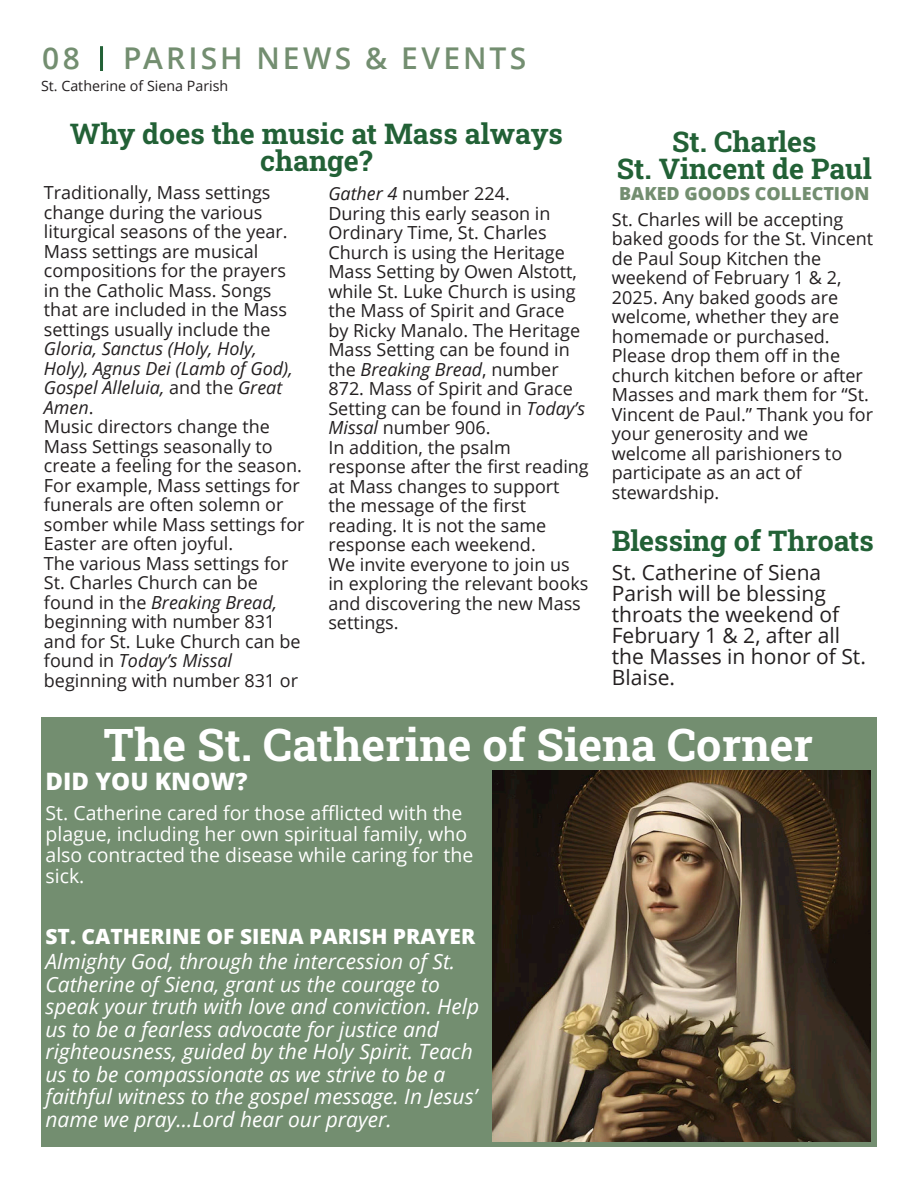
<style>
.page{position:relative;width:918px;height:1188px;background:#fff}
.page>*{position:absolute;margin:0;border:0;box-sizing:border-box;transform-origin:0 0}
.Secondary_Subhead{font:700 45px "Roboto Slab";color:#fff}
.Page_Title{font:600 30px "Open Sans";letter-spacing:.105em;color:#738e70}
.t1{font:700 28.5px/27px "Roboto Slab";color:#226136;text-align:center}
.t2{font:800 24px "Open Sans";color:#fff}
.Secondary_Subhead-2{font:italic 21px/22.5px "Open Sans";color:#fff}
.t3{font:21px/21px "Open Sans";color:#231f20}
.Secondary_Subhead-3{font:800 21px "Open Sans";color:#fff}
.t4{font:19.5px/21px "Open Sans";color:#fff}
.Main_Body_Paragraph{font:18px/19.5px "Open Sans";color:#231f20}
.t5{font:800 18px "Open Sans";color:#738e70}
.t6{font:14.25px "Open Sans";color:#231f20}
.s1{font-style:italic}
</style>
<div class="page">
<hr style="left:100px;top:46px;width:3px;height:25px;background:#226136">
<div style="left:41px;top:717px;width:836px;height:430px;background:#738e70"></div>
<img style="left:492px;top:770px;width:379px;height:372px">
<p class="Page_Title" style="left:42px;top:38px;width:39px">08</p>
<p class="Page_Title" style="left:123px;top:38px;width:405px">PARISH NEWS &amp; EVENTS</p>
<p class="t6" style="left:41px;top:76px;width:189px">St. Catherine of Siena Parish</p>
<p class="t1" style="left:70px;top:120px;width:495px">Why does the music at Mass always change?</p>
<p class="Main_Body_Paragraph" style="left:44px;top:183px;width:250px">Traditionally, Mass settings change during the various liturgical seasons of the year.<br>Mass settings are musical compositions for the prayers in the Catholic Mass. Songs that are included in the Mass settings usually include the<br><span class="s1">Gloria, Sanctus (Holy, Holy,<br>Holy), Agnus Dei (Lamb of God),<br>Gospel Alleluia,</span> and the <span class="s1">Great<br>Amen</span>.</p>
<p class="Main_Body_Paragraph" style="left:44px;top:417px;width:262px">Music directors change the<br>Mass Settings seasonally to create a feeling for the season.<br>For example, Mass settings for funerals are often solemn or somber while Mass settings for<br>Easter are often joyful.</p>
<p class="Main_Body_Paragraph" style="left:44px;top:553px;width:258px">The various Mass settings for<br>St. Charles Church can be found in the <span class="s1">Breaking Bread, </span>beginning with number 831 and for St. Luke Church can be found in <span class="s1">Today’s Missal </span>beginning with number 831 or</p>
<p class="Main_Body_Paragraph" style="left:328px;top:184px;width:183px"><span class="s1">Gather 4</span> number 224.</p>
<p class="Main_Body_Paragraph" style="left:328px;top:203px;width:258px">During this early season in<br>Ordinary Time, St. Charles<br>Church is using the Heritage<br>Mass Setting by Owen Alstott, while St. Luke Church is using the Mass of Spirit and Grace by Ricky Manalo. The Heritage<br>Mass Setting can be found in the <span class="s1">Breaking Bread</span>, number<br>872. Mass of Spirit and Grace<br>Setting can be found in <span class="s1">Today’s<br>Missal</span> number 906.</p>
<p class="Main_Body_Paragraph" style="left:328px;top:437px;width:262px">In addition, the psalm response after the first reading at Mass changes to support the message of the first reading. It is not the same response each weekend.</p>
<p class="Main_Body_Paragraph" style="left:328px;top:554px;width:261px">We invite everyone to join us in exploring the relevant books and discovering the new Mass settings.</p>
<p class="t1" style="left:617px;top:127px;width:256px">St. Charles<br>St. Vincent de Paul</p>
<p class="t5" style="left:619px;top:180px;width:252px">BAKED GOODS COLLECTION</p>
<p class="Main_Body_Paragraph" style="left:612px;top:209px;width:263px">St. Charles will be accepting baked goods for the St. Vincent de Paul Soup Kitchen the weekend of February 1 &amp; 2,<br>2025. Any baked goods are welcome, whether they are homemade or purchased.<br>Please drop them off in the church kitchen before or after<br>Masses and mark them for “St.<br>Vincent de Paul.” Thank you for your generosity and we welcome all parishioners to participate as an act of stewardship.</p>
<p class="t1" style="left:612px;top:527px;width:264px">Blessing of Throats</p>
<p class="t3" style="left:612px;top:561px;width:256px">St. Catherine of Siena<br>Parish will be blessing throats the weekend of<br>February 1 &amp; 2, after all the Masses in honor of St.<br>Blaise.</p>
<p class="Secondary_Subhead" style="left:104px;top:714px;width:711px">The St. Catherine of Siena Corner</p>
<p class="t2" style="left:46px;top:763px;width:203px">DID YOU KNOW?</p>
<p class="t4" style="left:46px;top:802px;width:429px">St. Catherine cared for those afflicted with the plague, including her own spiritual family, who also contracted the disease while caring for the sick.</p>
<p class="Secondary_Subhead-3" style="left:46px;top:921px;width:431px">ST. CATHERINE OF SIENA PARISH PRAYER</p>
<p class="Secondary_Subhead-2" style="left:46px;top:950px;width:435px">Almighty God, through the intercession of St.<br>Catherine of Siena, grant us the courage to speak your truth with love and conviction. Help us to be a fearless advocate for justice and righteousness, guided by the Holy Spirit. Teach us to be compassionate as we strive to be a faithful witness to the gospel message. In Jesus’ name we pray...Lord hear our prayer.</p>
</div>
